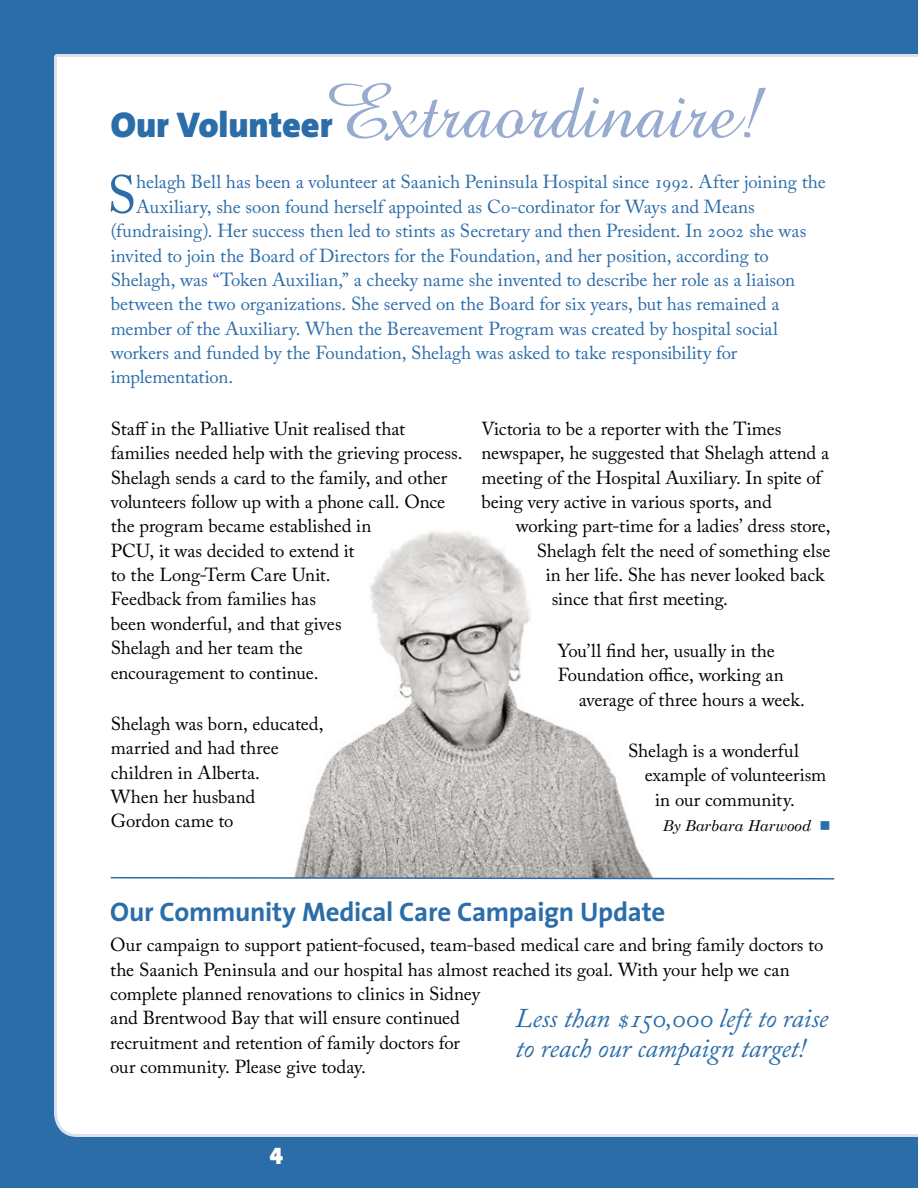
<style>
.page{position:relative;width:918px;height:1188px;background:#2b6da9}
.page>*{position:absolute;margin:0;border:0;box-sizing:border-box;transform-origin:0 0}
.t1{font:78px "Amazone BT";letter-spacing:-.005em;color:#97abd0}
.t2{font:53.1px "Adobe Caslon Pro";color:#2b6da9}
.t3{font:italic 27px/30px "Adobe Caslon Pro";letter-spacing:-.005em;color:#2b6da9;text-align:center}
.t4{font:700 27px "The Sans";letter-spacing:-.015em;color:#2b6da9}
.t5{font:24px "The Sans Black Caps";color:#fff}
.t6{font:18.75px/24.3px "Adobe Caslon Pro";color:#000}
.t7{font:18.75px "Adobe Caslon Pro";letter-spacing:-.005em;color:#2b6da9}
.t8{font:italic 15px "Century Schoolbook";color:#000}
.s1{font-family:"The Sans";font-weight:900;font-size:36px;color:#2b6da9}
.s2{color:#2b6da9}
.s3{font-family:"Century Schoolbook";font-style:normal;color:#fff}
</style>
<div class="page">
<div style="left:54px;top:54px;width:864px;height:1083px;background:#fff"></div>
<img style="left:284px;top:527px;width:383px;height:349px">
<svg style="left:109px;top:876px;width:727px;height:4px"></svg>
<h1 class="t1" style="left:111px;top:67px;width:653px"><span class="s1">Our Volunteer</span>Extraordinaire!</h1>
<h2 class="t2" style="left:107px;top:163px;width:31px">S</h2>
<p class="t7" style="left:136px;top:171px;width:691px">helagh Bell has been a volunteer at Saanich Peninsula Hospital since 1992. After joining the</p>
<p class="t7" style="left:136px;top:195px;width:620px">Auxiliary, she soon found herself appointed as Co-cordinator for Ways and Means</p>
<p class="t7" style="left:111px;top:220px;width:697px">(fundraising). Her success then led to stints as Secretary and then President. In 2002 she was</p>
<p class="t7" style="left:111px;top:244px;width:660px">invited to join the Board of Directors for the Foundation, and her position, according to</p>
<p class="t7" style="left:111px;top:268px;width:686px">Shelagh, was “Token Auxilian,” a cheeky name she invented to describe her role as a liaison</p>
<p class="t7" style="left:111px;top:293px;width:670px">between the two organizations. She served on the Board for six years, but has remained a</p>
<p class="t7" style="left:111px;top:317px;width:669px">member of the Auxiliary. When the Bereavement Program was created by hospital social</p>
<p class="t7" style="left:111px;top:342px;width:628px">workers and funded by the Foundation, Shelagh was asked to take responsibility for</p>
<p class="t7" style="left:111px;top:366px;width:124px">implementation.</p>
<p class="t6" style="left:111px;top:416px;width:354px">Staff in the Palliative Unit realised that families needed help with the grieving process.<br>Shelagh sends a card to the family, and other volunteers follow up with a phone call. Once the program became established in<br>PCU, it was decided to extend it<br>to the Long-Term Care Unit.<br>Feedback from families has<br>been wonderful, and that gives<br>Shelagh and her team the<br>encouragement to continue.</p>
<p class="t6" style="left:111px;top:711px;width:214px">Shelagh was born, educated, married and had three children in Alberta.<br>When her husband<br>Gordon came to</p>
<p class="t6" style="left:481px;top:416px;width:349px">Victoria to be a reporter with the Times newspaper, he suggested that Shelagh attend a meeting of the Hospital Auxiliary. In spite of being very active in various sports, and</p>
<p class="t6" style="left:516px;top:514px;width:316px">working part-time for a ladies’ dress store,</p>
<p class="t6" style="left:537px;top:538px;width:295px">Shelagh felt the need of something else</p>
<p class="t6" style="left:546px;top:562px;width:280px">in her life. She has never looked back</p>
<p class="t6" style="left:552px;top:587px;width:178px">since that first meeting.</p>
<p class="t6" style="left:558px;top:638px;width:219px">You’ll find her, usually in the</p>
<p class="t6" style="left:558px;top:663px;width:228px">Foundation office, working an</p>
<p class="t6" style="left:579px;top:687px;width:228px">average of three hours a week.</p>
<p class="t6" style="left:628px;top:738px;width:172px">Shelagh is a wonderful</p>
<p class="t6" style="left:645px;top:763px;width:183px">example of volunteerism</p>
<p class="t6" style="left:655px;top:787px;width:141px">in our community.</p>
<p class="t8" style="left:663px;top:817px;width:170px">By Barbara Harwood <span class="s2">■</span></p>
<h3 class="t4" style="left:110px;top:890px;width:557px">Our Community Medical Care Campaign Update</h3>
<p class="t6" style="left:110px;top:933px;width:715px">Our campaign to support patient-focused, team-based medical care and bring family doctors to the Saanich Peninsula and our hospital has almost reached its goal. With your help we can complete planned renovations to clinics in Sidney<br>and Brentwood Bay that will ensure continued<br>recruitment and retention of family doctors for<br>our community. Please give today.</p>
<h3 class="t3" style="left:489px;top:1002px;width:341px"><span class="s3">»</span> Less than $150,000 left to raise to reach our campaign target!</h3>
<p class="t5" style="left:270px;top:1136px;width:15px">4</p>
</div>
